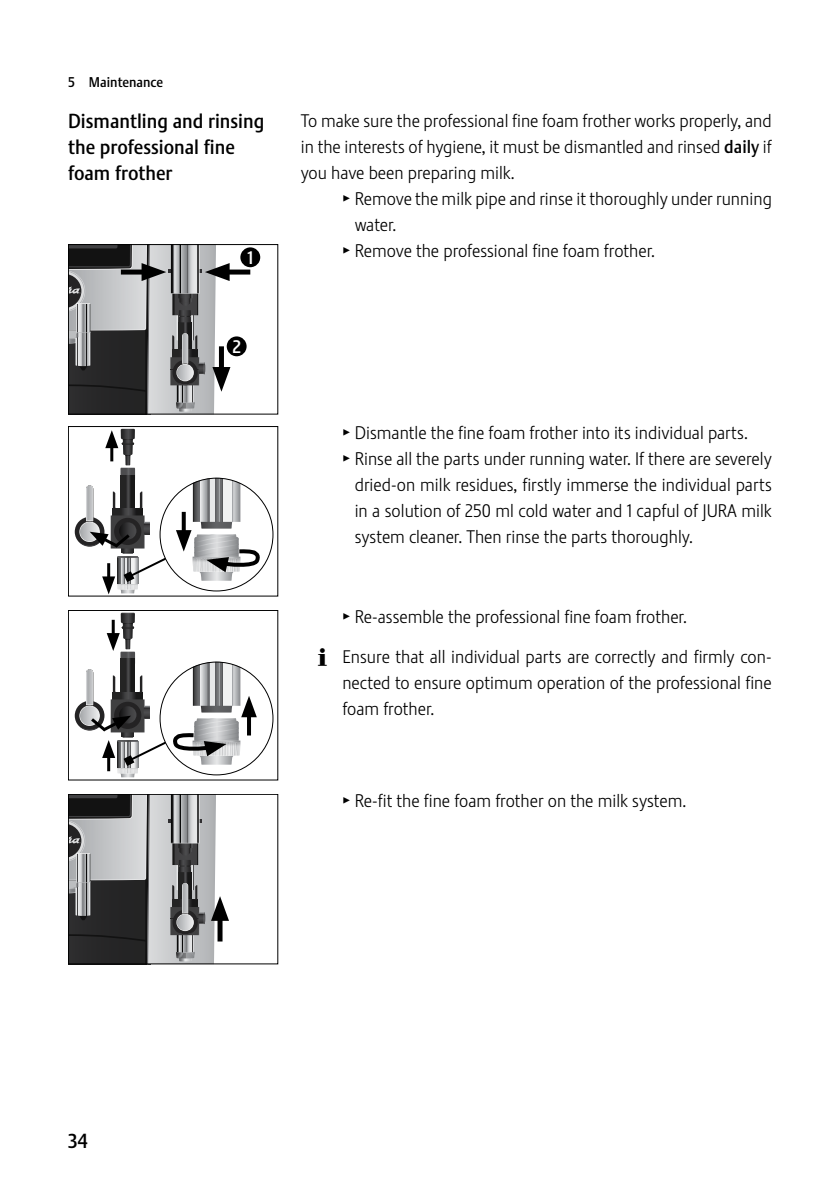
<style>
.page{position:relative;width:840px;height:1191px;background:#fff}
.page>*{position:absolute;margin:0;border:0;box-sizing:border-box;transform-origin:0 0}
.t1{font:20px/26px "Stalemate Pro 2 J Medium";color:#000}
.t2{font:18px/26px "Stalemate Pro 2 J Light";color:#000;text-align:justify}
.t3{font:18px "Stalemate Pro 2 J Medium";color:#fff}
.t4{font:14px "Stalemate Pro 2 J Medium";color:#000}
.s1{font-family:"Stalemate Pro 2 J Medium"}
.s2{font-family:"Jura Pict 2006"}
</style>
<div class="page">
<div style="left:220px;top:269px;width:30px;height:5px;background:#000"></div>
<svg style="left:68px;top:244px;width:162px;height:170px;background:#848586"></svg>
<div style="left:240px;top:247px;width:20px;height:20px;background:#000;border-radius:50%"></div>
<div style="left:226px;top:336px;width:20px;height:20px;background:#000;border-radius:50%"></div>
<div style="left:68px;top:426px;width:210px;height:170px;border:1px solid #000"></div>
<svg style="left:176px;top:478px;width:83px;height:103px"></svg>
<svg style="left:75px;top:517px;width:29px;height:29px"></svg>
<svg style="left:80px;top:429px;width:88px;height:165px"></svg>
<div style="left:68px;top:610px;width:210px;height:170px;border:1px solid #000"></div>
<svg style="left:75px;top:701px;width:29px;height:29px"></svg>
<svg style="left:80px;top:613px;width:177px;height:164px"></svg>
<svg style="left:68px;top:794px;width:161px;height:170px;background:#88898a"></svg>
<p class="t4" style="left:68px;top:73px;width:97px">5 Maintenance</p>
<p class="t1" style="left:68px;top:108px;width:198px">Dismantling and rinsing the professional fine foam frother</p>
<p class="t3" style="left:247px;top:247px;width:7px">1</p>
<p class="t3" style="left:232px;top:336px;width:10px">2</p>
<p class="t2" style="left:300px;top:108px;width:472px">To make sure the professional fine foam frother works properly, and in the interests of hygiene, it must be dismantled and rinsed <span class="s1">daily</span> if you have been preparing milk.</p>
<p class="t2" style="left:343px;top:186px;width:430px"><span class="s2">T</span> Remove the milk pipe and rinse it thoroughly under running</p>
<p class="t2" style="left:354px;top:212px;width:43px">water.</p>
<p class="t2" style="left:343px;top:238px;width:313px"><span class="s2">T</span> Remove the professional fine foam frother.</p>
<p class="t2" style="left:343px;top:420px;width:406px"><span class="s2">T</span> Dismantle the fine foam frother into its individual parts.</p>
<p class="t2" style="left:343px;top:446px;width:430px"><span class="s2">T</span> Rinse all the parts under running water. If there are severely</p>
<p class="t2" style="left:354px;top:472px;width:418px">dried-on milk residues, firstly immerse the individual parts</p>
<p class="t2" style="left:354px;top:498px;width:418px">in a solution of 250 ml cold water and 1 capful of JURA milk</p>
<p class="t2" style="left:354px;top:524px;width:340px">system cleaner. Then rinse the parts thoroughly.</p>
<p class="t2" style="left:343px;top:603px;width:345px"><span class="s2">T</span> Re-assemble the professional fine foam frother.</p>
<p class="t2" style="left:342px;top:644px;width:430px;text-indent:-24px"><span class="s2">E</span> Ensure that all individual parts are correctly and firmly con&shy;nected to ensure optimum operation of the professional fine foam frother.</p>
<p class="t2" style="left:343px;top:787px;width:344px"><span class="s2">T</span> Re-fit the fine foam frother on the milk system.</p>
<p class="t1" style="left:68px;top:1128px;width:21px">34</p>
</div>
